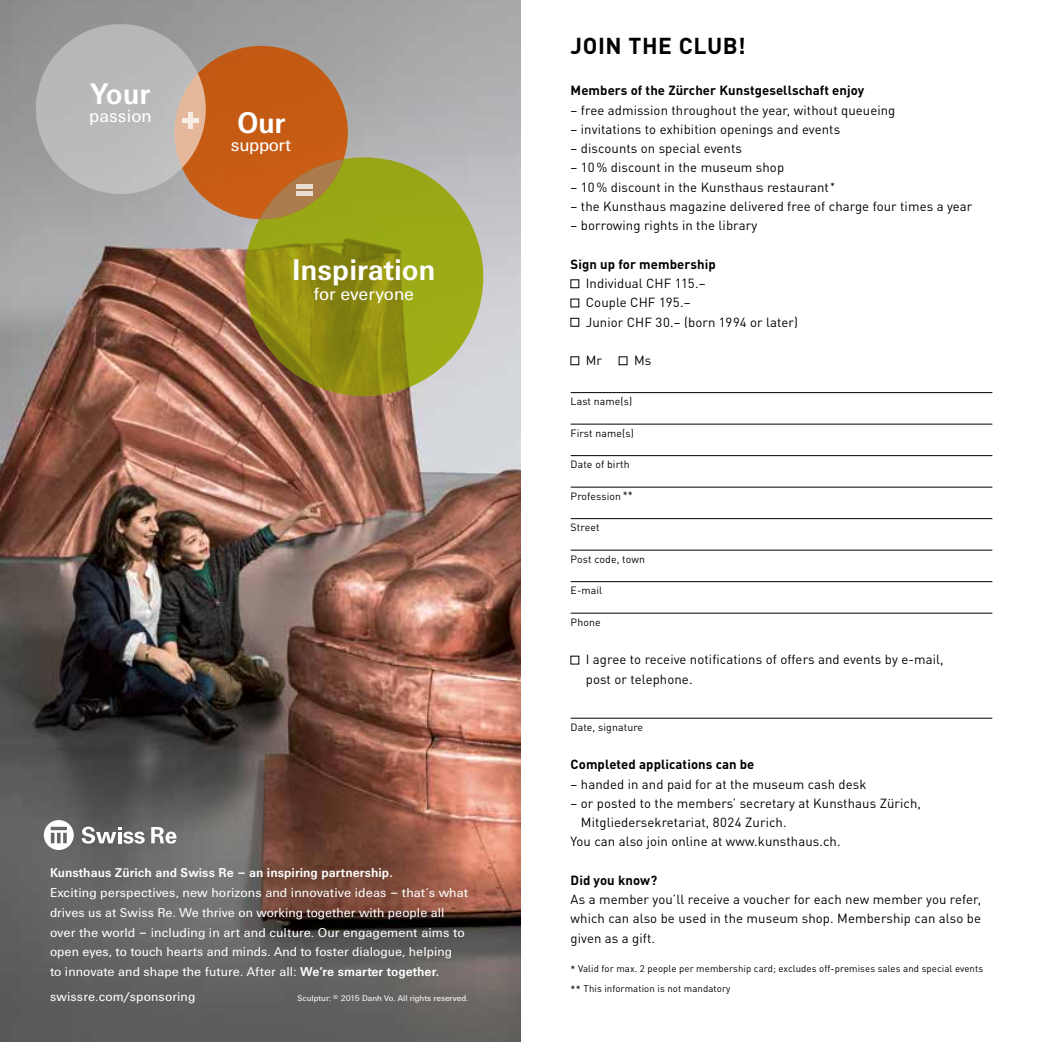
<style>
.page{position:relative;width:1042px;height:1042px;background:#fff}
.page>*{position:absolute;margin:0;border:0;box-sizing:border-box;transform-origin:0 0}
.t1{font:700 30.1px "Swiss Re Sans OT";color:#fff}
.t2{font:700 22.75px "Kunsthaus DINOT";letter-spacing:.03em;color:#000}
.t3{font:18.03px "Swiss Re Sans OT";color:#fff}
.t4{font:18.03px "Swiss Re Sans OT";letter-spacing:-.02em;color:#fff}
.t5{font:13.12px/19.2px "Kunsthaus DINOT";letter-spacing:.005em;color:#000}
.t6{font:700 13.12px "Kunsthaus DINOT";letter-spacing:.005em;color:#000}
.t7{font:12.95px/19.8px "Swiss Re Sans OT";letter-spacing:.005em;color:#fff}
.t8{font:700 12.95px "Swiss Re Sans OT";letter-spacing:.005em;color:#fff}
.t9{font:10.5px "Kunsthaus DINOT";letter-spacing:.01em;color:#000}
.t10{font:9.62px/19.2px "Kunsthaus DINOT";letter-spacing:.01em;color:#000}
.t11{font:8.4px "Swiss Re Sans OT";color:#fff}
.s1{font-weight:700}
.s2{font-size:10.5px}
</style>
<div class="page">
<hr style="left:570px;top:392px;width:422px;height:1px;background:#000">
<hr style="left:570px;top:424px;width:422px;height:1px;background:#000">
<hr style="left:570px;top:455px;width:422px;height:1px;background:#000">
<hr style="left:570px;top:487px;width:422px;height:1px;background:#000">
<hr style="left:570px;top:518px;width:422px;height:1px;background:#000">
<hr style="left:570px;top:550px;width:422px;height:1px;background:#000">
<hr style="left:570px;top:581px;width:422px;height:1px;background:#000">
<hr style="left:570px;top:613px;width:422px;height:1px;background:#000">
<hr style="left:570px;top:718px;width:422px;height:1px;background:#000">
<div style="left:570px;top:318px;width:9px;height:8px;border:1px solid #000"></div>
<img style="left:0;top:0;width:521px;height:1042px">
<svg style="left:82px;top:826px;width:63px;height:17px"></svg>
<svg style="left:151px;top:827px;width:26px;height:16px"></svg>
<svg style="left:44px;top:820px;width:30px;height:30px"></svg>
<svg style="left:164px;top:36px;width:336px;height:377px;background:#a7908a"></svg>
<svg style="left:227px;top:140px;width:273px;height:273px;background:#a19d48"></svg>
<svg style="left:24px;top:12px;width:334px;height:217px;background:#b39479"></svg>
<hr style="left:296px;top:184px;width:16px;height:4px;background:#eaddd2">
<hr style="left:296px;top:191px;width:16px;height:4px;background:#eaddd2">
<hr style="left:182px;top:118px;width:17px;height:4px;background:#f8ede5">
<hr style="left:188px;top:112px;width:4px;height:17px;background:#f8ede5">
<h1 class="t1" style="left:90px;top:76px;width:62px">Your</h1>
<h3 class="t3" style="left:89px;top:106px;width:64px">passion</h3>
<h1 class="t1" style="left:237px;top:105px;width:50px">Our</h1>
<h3 class="t4" style="left:231px;top:134px;width:62px">support</h3>
<h1 class="t1" style="left:292px;top:252px;width:145px">Inspiration</h1>
<h3 class="t3" style="left:314px;top:283px;width:102px">for everyone</h3>
<p class="t8" style="left:50px;top:865px;width:344px">Kunsthaus Zürich and Swiss Re – an inspiring partnership.</p>
<p class="t7" style="left:50px;top:883px;width:420px">Exciting perspectives, new horizons and innovative ideas – that’s what drives us at Swiss Re. We thrive on working together with people all over the world – including in art and culture. Our engagement aims to open eyes, to touch hearts and minds. And to foster dialogue, helping<br>to innovate and shape the future. After all: <span class="s1">We’re smarter together.</span></p>
<p class="t7" style="left:50px;top:986px;width:147px">swissre.com/sponsoring</p>
<p class="t11" style="left:298px;top:993px;width:172px">Sculptur: © 2015 Danh Vo. All rights reserved.</p>
<h2 class="t2" style="left:570px;top:31px;width:177px">JOIN THE CLUB!</h2>
<p class="t6" style="left:570px;top:82px;width:295px">Members of the Zürcher Kunstgesellschaft enjoy</p>
<p class="t5" style="left:570px;top:100px;width:326px">– free admission throughout the year, without queueing</p>
<p class="t5" style="left:570px;top:119px;width:271px">– invitations to exhibition openings and events</p>
<p class="t5" style="left:570px;top:139px;width:173px">– discounts on special events</p>
<p class="t5" style="left:570px;top:158px;width:215px">– 10% discount in the museum shop</p>
<p class="t5" style="left:570px;top:177px;width:266px">– 10% discount in the Kunsthaus restaurant<span class="s2">*</span></p>
<p class="t5" style="left:570px;top:196px;width:403px">– the Kunsthaus magazine delivered free of charge four times a year</p>
<p class="t5" style="left:570px;top:216px;width:188px">– borrowing rights in the library</p>
<p class="t6" style="left:570px;top:255px;width:147px">Sign up for membership</p>
<p class="t5" style="left:586px;top:273px;width:214px">Individual CHF 115.–<br>Couple CHF 195.–<br>Junior CHF 30.– (born 1994 or later)</p>
<p class="t5" style="left:586px;top:350px;width:18px">Mr</p>
<p class="t5" style="left:634px;top:350px;width:19px">Ms</p>
<p class="t9" style="left:570px;top:395px;width:63px">Last name(s)</p>
<p class="t9" style="left:570px;top:426px;width:65px">First name(s)</p>
<p class="t9" style="left:570px;top:458px;width:61px">Date of birth</p>
<p class="t9" style="left:570px;top:489px;width:64px">Profession **</p>
<p class="t9" style="left:570px;top:521px;width:30px">Street</p>
<p class="t9" style="left:570px;top:552px;width:76px">Post code, town</p>
<p class="t9" style="left:570px;top:584px;width:33px">E-mail</p>
<p class="t9" style="left:570px;top:615px;width:31px">Phone</p>
<p class="t5" style="left:586px;top:650px;width:359px">I agree to receive notifications of offers and events by e-mail, post or telephone.</p>
<p class="t9" style="left:570px;top:720px;width:74px">Date, signature</p>
<p class="t6" style="left:570px;top:756px;width:185px">Completed applications can be</p>
<p class="t5" style="left:570px;top:774px;width:297px">– handed in and paid for at the museum cash desk</p>
<p class="t5" style="left:570px;top:793px;width:352px">– or posted to the members’ secretary at Kunsthaus Zürich,</p>
<p class="t5" style="left:581px;top:812px;width:207px">Mitgliedersekretariat, 8024 Zurich.</p>
<p class="t5" style="left:570px;top:832px;width:271px">You can also join online at www.kunsthaus.ch.</p>
<p class="t6" style="left:570px;top:871px;width:88px">Did you know?</p>
<p class="t5" style="left:570px;top:889px;width:412px;text-align:justify">As a member you’ll receive a voucher for each new member you refer, which can also be used in the museum shop. Membership can also be given as a gift.</p>
<p class="t10" style="left:570px;top:959px;width:414px"><span class="s2">*</span> Valid for max. 2 people per membership card; excludes off-premises sales and special events <span class="s2">**</span> This information is not mandatory</p>
</div>
